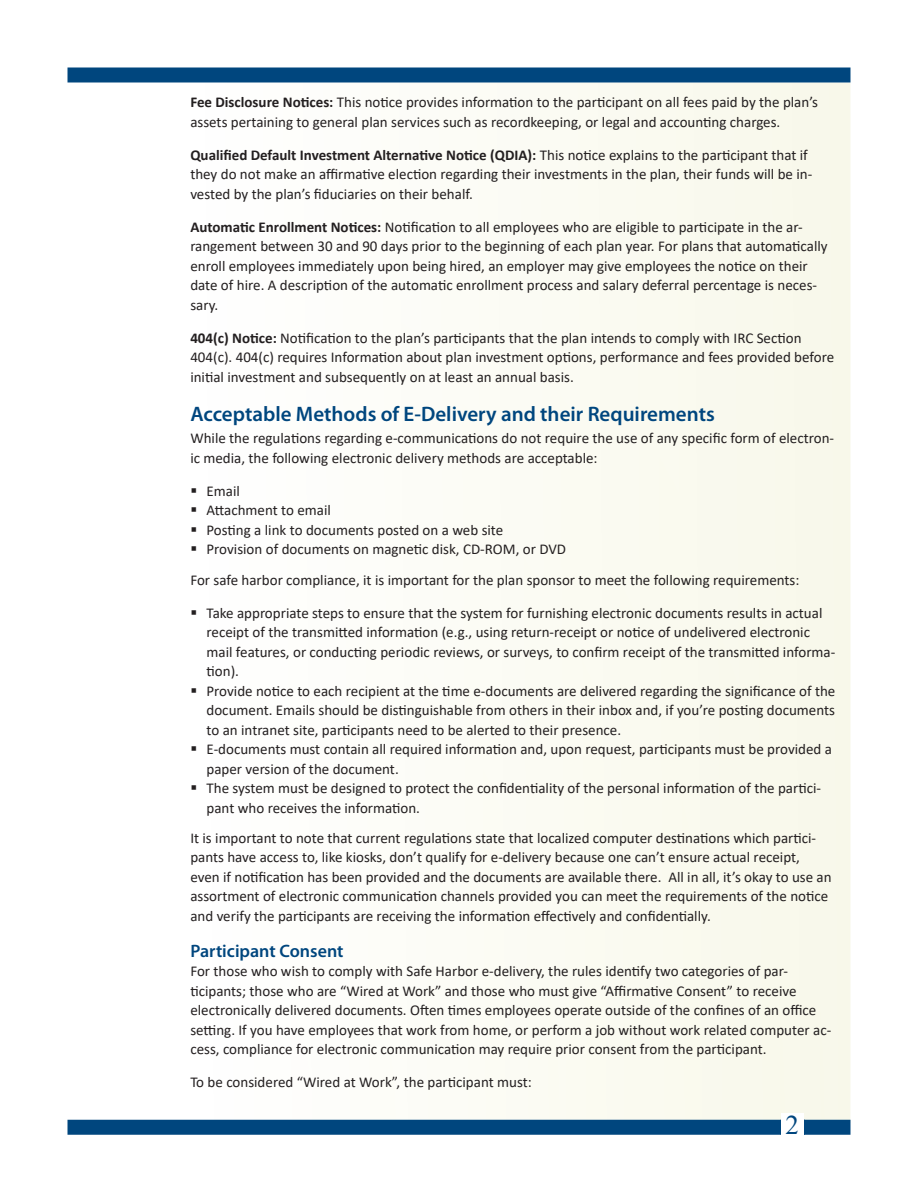
<style>
.page{position:relative;width:918px;height:1188px;background:#fff}
.page>*{position:absolute;margin:0;border:0;box-sizing:border-box;transform-origin:0 0}
.t1{font:27px "Times New Roman";color:#00467e}
.subhead{font:600 21px "Myriad Pro";color:#00467e}
.subhead_2{font:600 18px "Myriad Pro";color:#00467e}
.body{font:15px/19.5px "Calibri";color:#231f20}
.s1{font-weight:700}
</style>
<div class="page">
<div style="left:176px;top:83px;width:674px;height:1039px;background:#fbfbf4"></div>
<div style="left:68px;top:68px;width:782px;height:14px;background:#00467e"></div>
<div style="left:68px;top:1120px;width:782px;height:15px;background:#00467e"></div>
<div style="left:781px;top:1113px;width:23px;height:23px;background:#fff"></div>
<svg style="left:192px;top:488px;width:4px;height:5px"></svg>
<svg style="left:192px;top:508px;width:4px;height:4px"></svg>
<svg style="left:192px;top:527px;width:4px;height:5px"></svg>
<svg style="left:192px;top:547px;width:4px;height:4px"></svg>
<svg style="left:192px;top:610px;width:4px;height:4px"></svg>
<svg style="left:192px;top:688px;width:4px;height:4px"></svg>
<svg style="left:192px;top:746px;width:4px;height:5px"></svg>
<svg style="left:192px;top:785px;width:4px;height:5px"></svg>
<p class="body" style="left:190px;top:92px;width:629px"><span class="s1">Fee Disclosure Notices:</span> This notice provides information to the participant on all fees paid by the plan’s assets pertaining to general plan services such as recordkeeping, or legal and accounting charges.</p>
<p class="body" style="left:190px;top:144px;width:624px"><span class="s1">Qualified Default Investment Alternative Notice (QDIA):</span> This notice explains to the participant that if they do not make an affirmative election regarding their investments in the plan, their funds will be in&shy;vested by the plan’s fiduciaries on their behalf.</p>
<p class="body" style="left:190px;top:216px;width:639px"><span class="s1">Automatic Enrollment Notices:</span> Notification to all employees who are eligible to participate in the ar&shy;rangement between 30 and 90 days prior to the beginning of each plan year. For plans that automatically enroll employees immediately upon being hired, an employer may give employees the notice on their date of hire. A description of the automatic enrollment process and salary deferral percentage is neces&shy;sary.</p>
<p class="body" style="left:190px;top:327px;width:645px"><span class="s1">404(c) Notice:</span> Notification to the plan’s participants that the plan intends to comply with IRC Section<br>404(c). 404(c) requires Information about plan investment options, performance and fees provided before initial investment and subsequently on at least an annual basis.</p>
<p class="subhead" style="left:190px;top:402px;width:526px">Acceptable Methods of E-Delivery and their Requirements</p>
<p class="body" style="left:190px;top:428px;width:645px">While the regulations regarding e-communications do not require the use of any specific form of electron&shy;ic media, the following electronic delivery methods are acceptable:</p>
<p class="body" style="left:207px;top:481px;width:35px">Email</p>
<p class="body" style="left:207px;top:500px;width:126px">Attachment to email</p>
<p class="body" style="left:207px;top:520px;width:298px">Posting a link to documents posted on a web site</p>
<p class="body" style="left:207px;top:539px;width:361px">Provision of documents on magnetic disk, CD-ROM, or DVD</p>
<p class="body" style="left:190px;top:570px;width:611px">For safe harbor compliance, it is important for the plan sponsor to meet the following requirements:</p>
<p class="body" style="left:207px;top:603px;width:630px">Take appropriate steps to ensure that the system for furnishing electronic documents results in actual receipt of the transmitted information (e.g., using return-receipt or notice of undelivered electronic mail features, or conducting periodic reviews, or surveys, to confirm receipt of the transmitted informa&shy;tion).</p>
<p class="body" style="left:207px;top:681px;width:630px;text-align:justify">Provide notice to each recipient at the time e-documents are delivered regarding the significance of the document. Emails should be distinguishable from others in their inbox and, if you’re posting documents to an intranet site, participants need to be alerted to their presence.</p>
<p class="body" style="left:207px;top:739px;width:627px">E-documents must contain all required information and, upon request, participants must be provided a paper version of the document.</p>
<p class="body" style="left:207px;top:778px;width:616px">The system must be designed to protect the confidentiality of the personal information of the partici&shy;pant who receives the information.</p>
<p class="body" style="left:190px;top:828px;width:643px">It is important to note that current regulations state that localized computer destinations which partici&shy;pants have access to, like kiosks, don’t qualify for e-delivery because one can’t ensure actual receipt, even if notification has been provided and the documents are available there. All in all, it’s okay to use an assortment of electronic communication channels provided you can meet the requirements of the notice and verify the participants are receiving the information effectively and confidentially.</p>
<p class="subhead_2" style="left:190px;top:941px;width:155px">Participant Consent</p>
<p class="body" style="left:190px;top:961px;width:642px">For those who wish to comply with Safe Harbor e-delivery, the rules identify two categories of par&shy;ticipants; those who are “Wired at Work” and those who must give “Affirmative Consent” to receive electronically delivered documents. Often times employees operate outside of the confines of an office setting. If you have employees that work from home, or perform a job without work related computer ac&shy;cess, compliance for electronic communication may require prior consent from the participant.</p>
<p class="body" style="left:190px;top:1072px;width:343px">To be considered “Wired at Work”, the participant must:</p>
<p class="t1" style="left:786px;top:1106px;width:15px">2</p>
</div>
